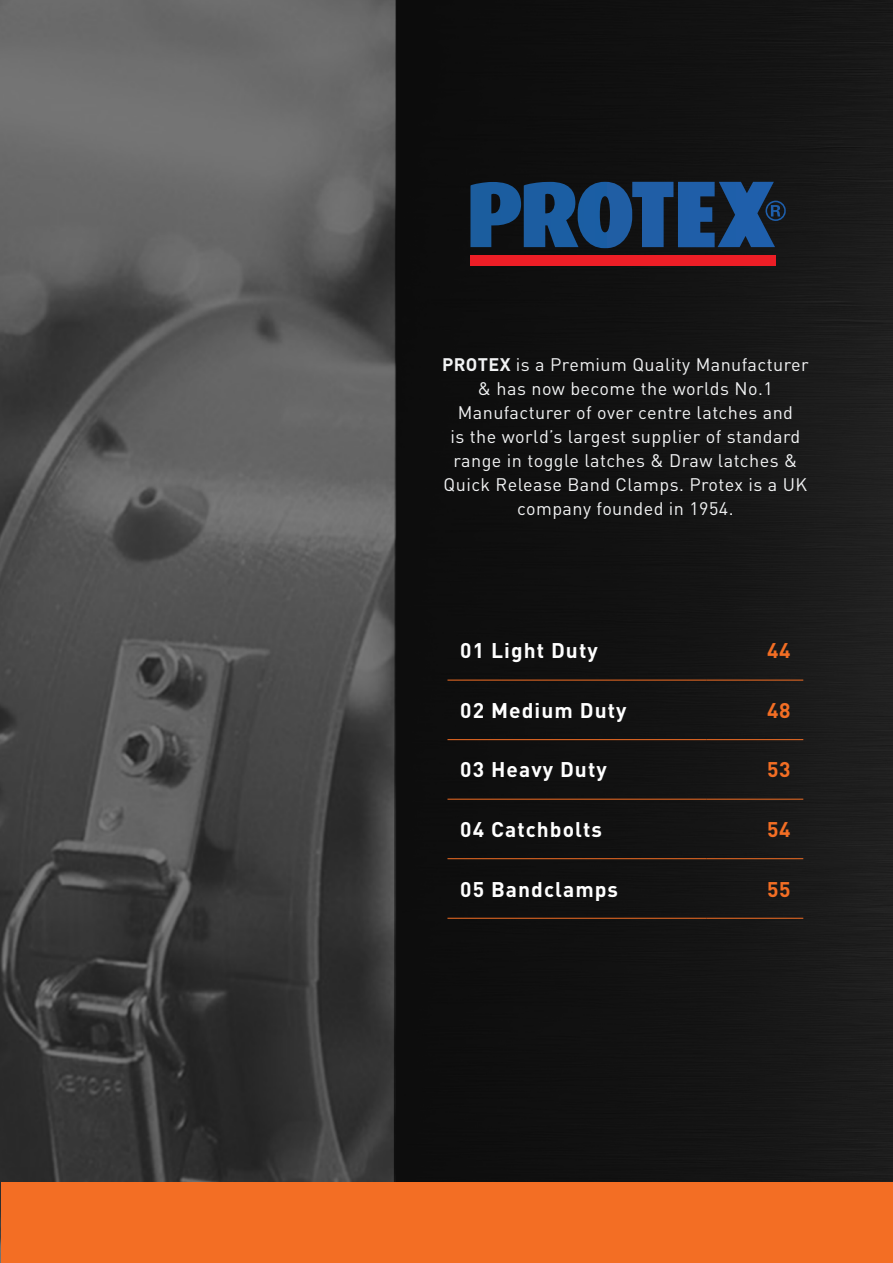
<style>
.page{position:relative;width:893px;height:1263px;background:#fff}
.page>*{position:absolute;margin:0;border:0;box-sizing:border-box;transform-origin:0 0}
.t1{font:700 21px "DIN Pro";letter-spacing:.05em;color:#fff}
.t2{font:700 21px "DIN Pro";letter-spacing:.025em;color:#f36e24}
.Schutties_Table_Content{font:18px/24px "DIN Pro";letter-spacing:.025em;color:#f2f3f4;text-align:center}
.s1{font-weight:700}
</style>
<div class="page">
<img style="left:0;top:0;width:893px;height:1263px">
<div style="left:470px;top:255px;width:305px;height:10px;background:#ed1e26"></div>
<svg style="left:470px;top:182px;width:316px;height:66px;background:#194575"></svg>
<hr style="left:447px;top:858px;width:259px;height:1px;background:#f36e24">
<hr style="left:706px;top:858px;width:97px;height:1px;background:#f36e24">
<hr style="left:447px;top:918px;width:259px;height:1px;background:#f36e24">
<hr style="left:706px;top:918px;width:97px;height:1px;background:#f36e24">
<hr style="left:447px;top:799px;width:259px;height:1px;background:#f36e24">
<hr style="left:706px;top:799px;width:97px;height:1px;background:#f36e24">
<hr style="left:447px;top:739px;width:259px;height:1px;background:#f36e24">
<hr style="left:706px;top:739px;width:97px;height:1px;background:#f36e24">
<hr style="left:447px;top:680px;width:259px;height:1px;background:#f36e24">
<hr style="left:706px;top:680px;width:97px;height:1px;background:#f36e24">
<div style="left:1px;top:1182px;width:892px;height:80px;background:#f36e24"></div>
<p class="Schutties_Table_Content" style="left:442px;top:352px;width:368px"><span class="s1">PROTEX</span> is a Premium Quality Manufacturer &amp; has now become the worlds No.1<br>Manufacturer of over centre latches and<br>is the world’s largest supplier of standard range in toggle latches &amp; Draw latches &amp; Quick Release Band Clamps. Protex is a UK company founded in 1954.</p>
<p class="t1" style="left:460px;top:636px;width:139px">01 Light Duty</p>
<p class="t2" style="left:767px;top:636px;width:25px">44</p>
<p class="t1" style="left:460px;top:696px;width:168px">02 Medium Duty</p>
<p class="t2" style="left:767px;top:696px;width:25px">48</p>
<p class="t1" style="left:460px;top:755px;width:148px">03 Heavy Duty</p>
<p class="t2" style="left:767px;top:755px;width:25px">53</p>
<p class="t1" style="left:460px;top:815px;width:143px">04 Catchbolts</p>
<p class="t2" style="left:767px;top:815px;width:25px">54</p>
<p class="t1" style="left:460px;top:875px;width:159px">05 Bandclamps</p>
<p class="t2" style="left:767px;top:875px;width:25px">55</p>
</div>
